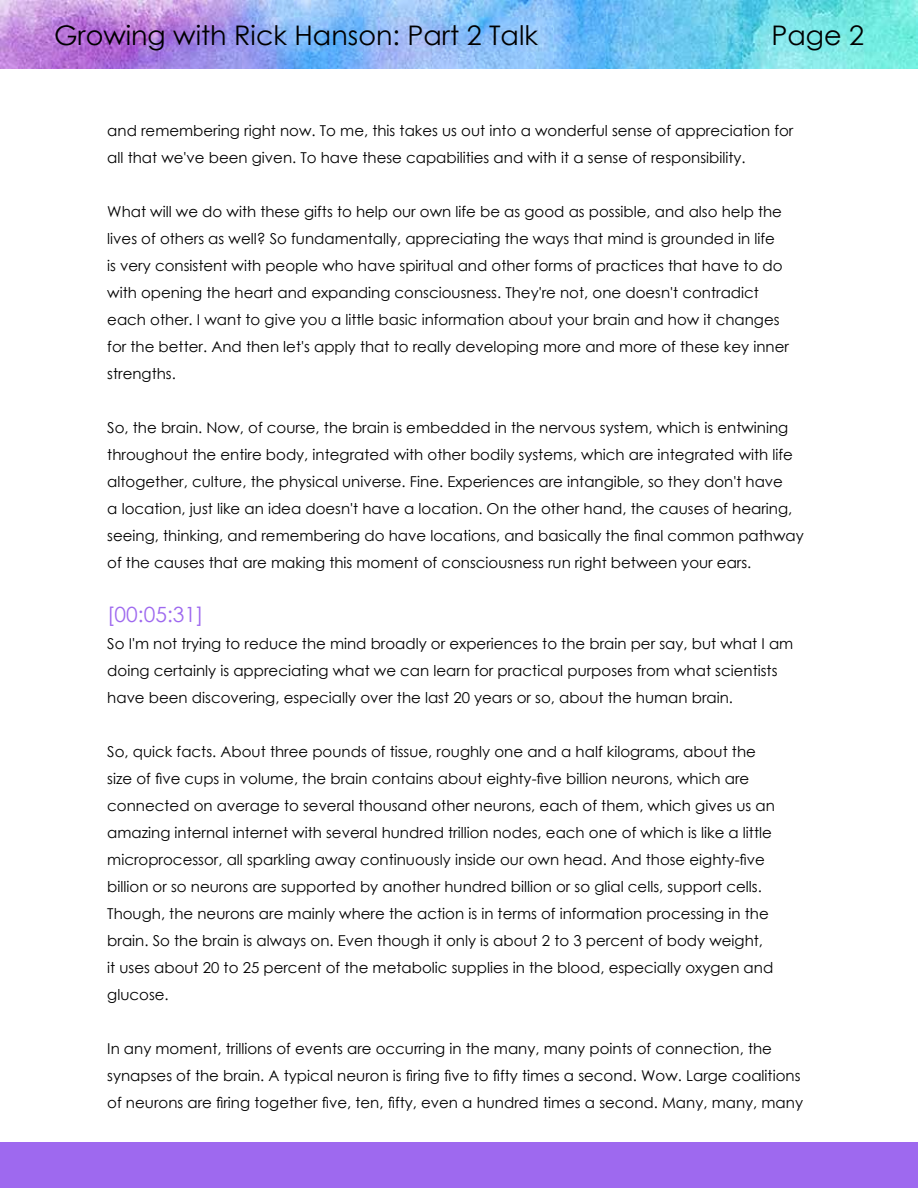
<style>
.page{position:relative;width:918px;height:1188px;background:#fff}
.page>*{position:absolute;margin:0;border:0;box-sizing:border-box;transform-origin:0 0}
.t1{font:27px "Century Gothic";color:#000}
.t2{font:21px "Century Gothic";color:#9e69ef}
.t3{font:15px/27px "Century Gothic";color:#000}
</style>
<div class="page">
<img style="left:0;top:0;width:918px;height:69px">
<div style="left:0;top:1143px;width:918px;height:45px;background:#9e69ef"></div>
<h1 class="t1" style="left:54px;top:16px;width:486px">Growing with Rick Hanson: Part 2 Talk</h1>
<h1 class="t1" style="left:771px;top:16px;width:94px">Page 2</h1>
<p class="t3" style="left:107px;top:117px;width:688px">and remembering right now. To me, this takes us out into a wonderful sense of appreciation for all that we've been given. To have these capabilities and with ait sense of responsibility.</p>
<p class="t3" style="left:107px;top:198px;width:683px">What will we do with these gifts to help our own life be as good as possible, and also help the lives of others as well? So fundamentally, appreciating the ways that mind is grounded in life<br>is very consistent with people who have spiritual and other forms of practices that have to do with opening the heart and expanding consciousness. They r e' not, one doesn t' contradict each other I. want to give you a little basic information about your brain and how it changes for the better. And then let s' apply that to really developing more and more of these key inner strengths.</p>
<p class="t3" style="left:107px;top:414px;width:698px">So, the brain. Now, of course, the brain is embedded in the nervous system, which is entwining throughout the entire body, integrated with other bodily systems, which are integrated with life altogether, culture, the physical universe. Fine. Experiences are intangible, so they don t' have<br>a location, just like an idea doesn t' have a location. On the other hand, the causes of hearing, seeing, thinking, and remembering do have locations, and basically the final common pathway of the causes that are making this moment of consciousness run right between your ears.</p>
<h2 class="t2" style="left:107px;top:600px;width:98px">]00:05:31[</h2>
<p class="t3" style="left:107px;top:630px;width:688px">So m' I not trying to reduce the mind broadly or experiences to the brain per say, but what I am doing certainly is appreciating what we can learn for practical purposes from what scientists have been discovering, especially over the last 20 years or so, about the human brain.</p>
<p class="t3" style="left:107px;top:738px;width:669px">So, quick facts. About three pounds of tissue, roughly one and a half kilograms, about the size of five cups in volume, the brain contains about eighty-five billion neurons, which are connected on average to several thousand other neurons, each of them, which gives us an amazing internal internet with several hundred trillion nodes, each one of which is like a little microprocessor, all sparkling away continuously inside our own head. And those eighty-five billion or so neurons are supported by another hundred billion or so glial cells, support cells.<br>Though, the neurons are mainly where the action inis terms of information processing in the brain. So the brain is always on. Even though it only is about 2 to 3 percent of body weight, it uses about 20 to 25 percent of the metabolic supplies in the blood, especially oxygen and glucose.</p>
<p class="t3" style="left:107px;top:1035px;width:697px">In any moment, trillions of events are occurring in the many, many points of connection, the synapses of the brain A. typical neuron is firing five to fifty times a second. Wow. Large coalitions of neurons are firing together five, ten, fifty, even a hundred times a second. Many, many, many</p>
</div>
